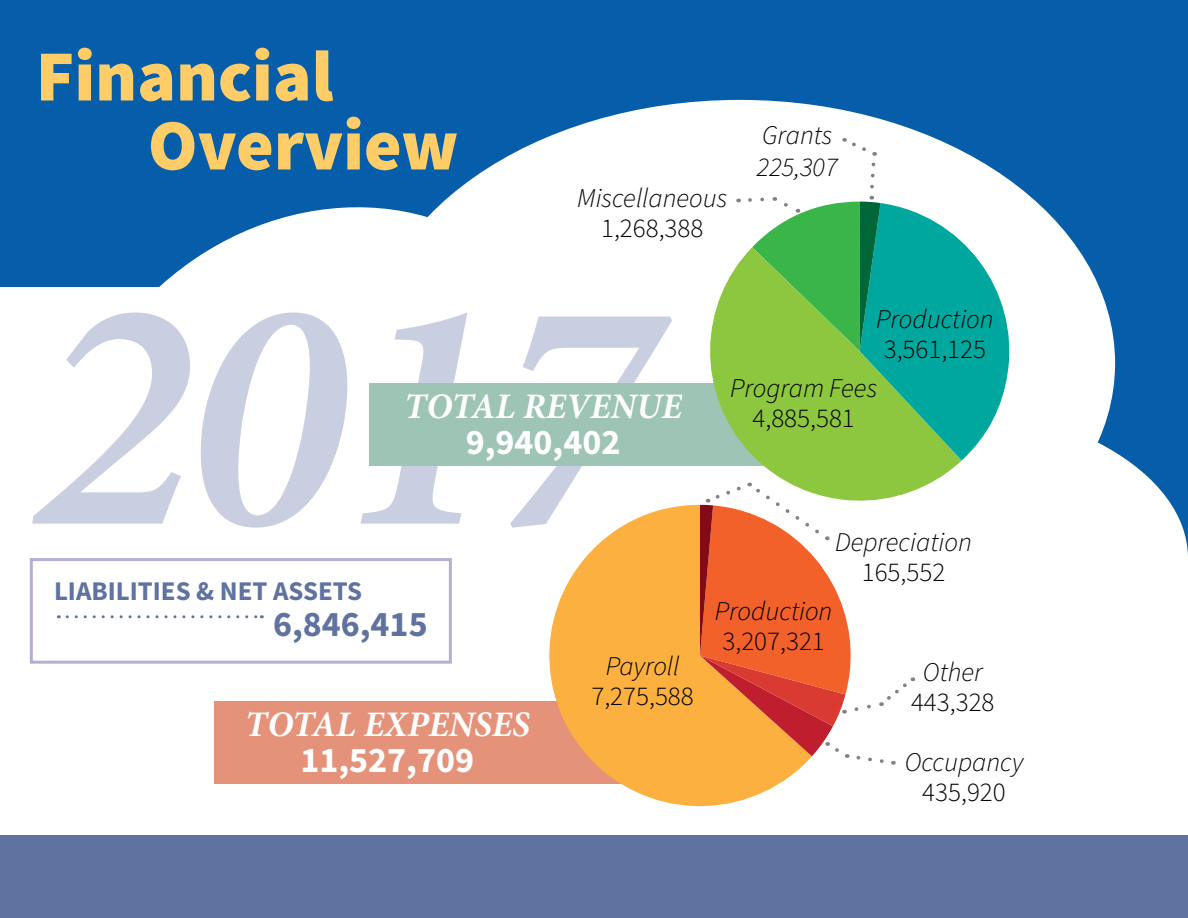
<style>
.page{position:relative;width:1188px;height:918px;background:#fff}
.page>*{position:absolute;margin:0;border:0;box-sizing:border-box;transform-origin:0 0}
.t1{font:900 72px/69px "Source Sans Pro";color:#ffcd67}
.t2{font:italic 700 36px "Minion Pro";color:#fff}
.t3{font:700 36px "Source Sans Pro";color:#fff}
.t4{font:700 36px "Source Sans Pro";color:#5f72a0}
.t5{font:italic 300 27px/32.4px "Source Sans Pro";color:#000}
.t6{font:300 27px "Source Sans Pro";color:#000}
.t7{font:700 27px "Source Sans Pro";color:#5f72a0}
</style>
<div class="page">
<div style="left:364px;top:0;width:824px;height:558px;background:#065eab"></div>
<div style="left:0;top:0;width:1188px;height:287px;background:#065eab"></div>
<div style="left:365px;top:100px;width:750px;height:526px;background:#fff;border-radius:50%"></div>
<div style="left:638px;top:402px;width:550px;height:313px;background:#fff;border-radius:50%"></div>
<svg style="left:29px;top:177px;width:503px;height:525px"></svg>
<svg style="left:32px;top:313px;width:640px;height:215px"></svg>
<div style="left:0;top:835px;width:1188px;height:83px;background:#5f72a0"></div>
<div style="left:370px;top:383px;width:422px;height:83px;background:#9dc4b5"></div>
<svg style="left:696px;top:264px;width:266px;height:241px"></svg>
<svg style="left:738px;top:137px;width:281px;height:323px"></svg>
<div style="left:214px;top:702px;width:422px;height:82px;background:#e5927a"></div>
<svg style="left:532px;top:505px;width:270px;height:302px;fill:#fbb040"></svg>
<svg style="left:700px;top:483px;width:214px;height:283px"></svg>
<svg style="left:67px;top:615px;width:195px;height:3px"></svg>
<div style="left:30px;top:558px;width:422px;height:106px;border:3px solid #b1b0d2"></div>
<h1 class="t1" style="left:148px;top:45px;width:312px;text-indent:-112px">Financial<br>Overview</h1>
<p class="t5" style="left:577px;top:182px;width:152px">Miscellaneous</p>
<p class="t6" style="left:601px;top:211px;width:104px">1,268,388</p>
<p class="t5" style="left:757px;top:119px;width:82px">Grants<br>225,307</p>
<p class="t5" style="left:876px;top:303px;width:119px">Production</p>
<p class="t6" style="left:884px;top:333px;width:104px">3,561,125</p>
<h2 class="t2" style="left:404px;top:380px;width:280px">TOTAL REVENUE</h2>
<h2 class="t3" style="left:466px;top:419px;width:156px">9,940,402</h2>
<p class="t5" style="left:730px;top:372px;width:148px">Program Fees</p>
<p class="t6" style="left:753px;top:402px;width:104px">4,885,581</p>
<p class="t7" style="left:54px;top:574px;width:310px">LIABILITIES &amp; NET ASSETS</p>
<h2 class="t4" style="left:273px;top:601px;width:156px">6,846,415</h2>
<h2 class="t2" style="left:245px;top:699px;width:287px">TOTAL EXPENSES</h2>
<h2 class="t3" style="left:300px;top:737px;width:175px">11,527,709</h2>
<p class="t5" style="left:606px;top:649px;width:75px">Payroll</p>
<p class="t6" style="left:591px;top:679px;width:104px">7,275,588</p>
<p class="t5" style="left:835px;top:526px;width:138px">Depreciation</p>
<p class="t6" style="left:862px;top:556px;width:85px">165,552</p>
<p class="t5" style="left:715px;top:595px;width:119px">Production</p>
<p class="t6" style="left:723px;top:625px;width:104px">3,207,321</p>
<p class="t5" style="left:923px;top:656px;width:61px">Other</p>
<p class="t6" style="left:911px;top:686px;width:85px">443,328</p>
<p class="t5" style="left:905px;top:746px;width:120px">Occupancy</p>
<p class="t6" style="left:922px;top:776px;width:85px">435,920</p>
</div>
